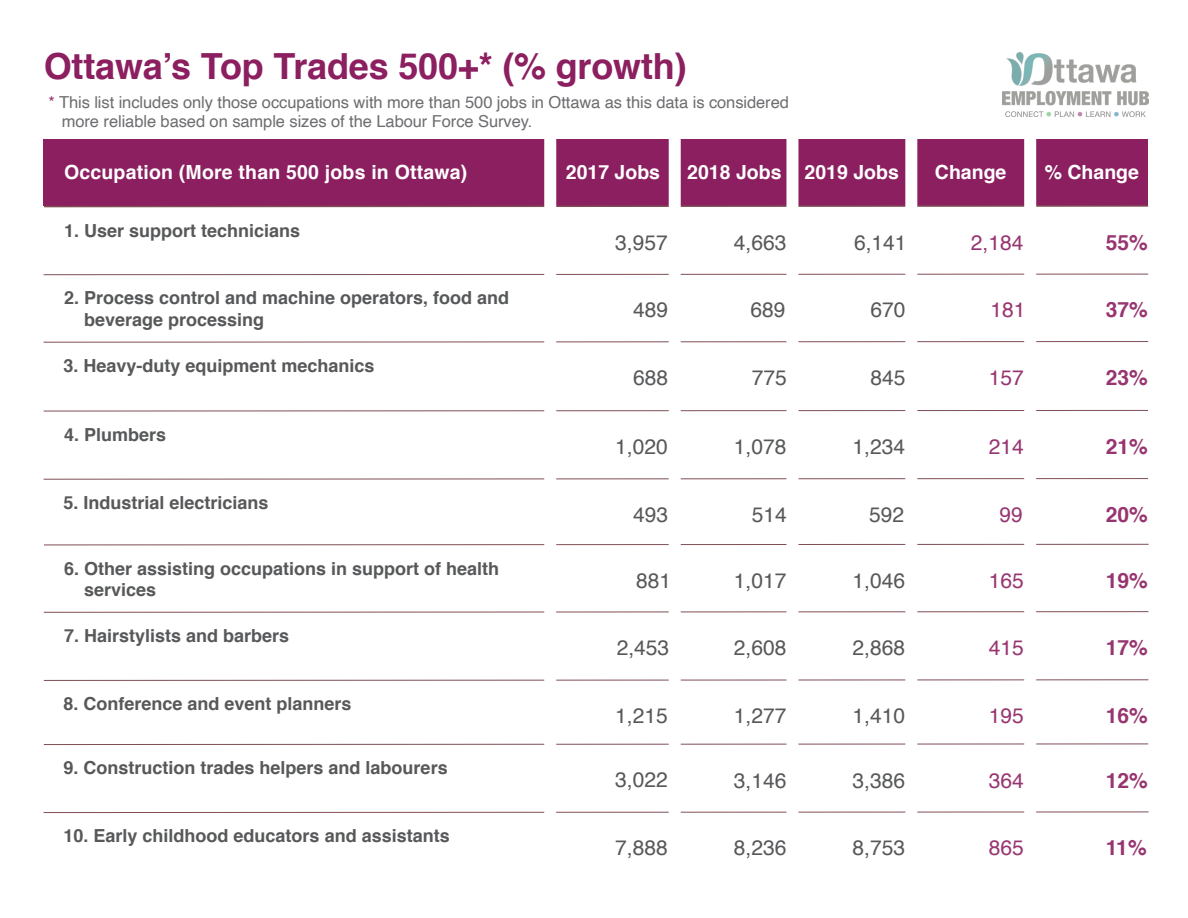
<style>
.page{position:relative;width:1188px;height:918px;background:#fff}
.page>*{position:absolute;margin:0;border:0;box-sizing:border-box;transform-origin:0 0}
.t1{font:700 36px "Helvetica";letter-spacing:-.005em;color:#8b1f60}
.t2{font:21px "Helvetica";color:#57585a}
.t3{font:21px "Helvetica";color:#973570}
.t4{font:700 21px "Helvetica";color:#973570}
.t5{font:700 19.5px "Helvetica";color:#fff}
.t6{font:700 18px "Helvetica";color:#57585a}
.t7{font:16.5px "Helvetica";letter-spacing:-.005em;color:#6c6d70}
.s1{color:#973570}
</style>
<div class="page">
<div style="left:44px;top:139px;width:1104px;height:67px;background:#8b1f60"></div>
<img style="left:1003px;top:52px;width:145px;height:65px">
<svg style="left:43px;top:273px;width:1106px;height:2px"></svg>
<svg style="left:43px;top:410px;width:1105px;height:2px;background:#bea6aa"></svg>
<svg style="left:43px;top:478px;width:1105px;height:2px;background:#bea5a9"></svg>
<svg style="left:43px;top:341px;width:1106px;height:2px;background:#bea5a9"></svg>
<svg style="left:43px;top:611px;width:1106px;height:2px;background:#bea5a9"></svg>
<svg style="left:43px;top:679px;width:1106px;height:2px;background:#bea5a9"></svg>
<svg style="left:44px;top:544px;width:1105px;height:2px"></svg>
<svg style="left:43px;top:811px;width:1106px;height:2px;background:#bea6a9"></svg>
<svg style="left:43px;top:743px;width:1106px;height:2px;background:#bea6a9"></svg>
<svg style="left:43px;top:204px;width:1106px;height:4px"></svg>
<div style="left:669px;top:134px;width:12px;height:782px;background:#fff"></div>
<div style="left:544px;top:134px;width:12px;height:784px;background:#fff"></div>
<div style="left:905px;top:132px;width:12px;height:786px;background:#fff"></div>
<div style="left:786px;top:134px;width:12px;height:782px;background:#fff"></div>
<div style="left:1024px;top:128px;width:12px;height:790px;background:#fff"></div>
<p class="t1" style="left:44px;top:38px;width:644px">Ottawa’s Top Trades 500+* (% growth)</p>
<p class="t7" style="left:49px;top:89px;width:742px"><span class="s1">*</span> This list includes only those occupations with more than 500 jobs in Ottawa as this data is considered</p>
<p class="t7" style="left:62px;top:109px;width:472px">more reliable based on sample sizes of the Labour Force Survey.</p>
<p class="t5" style="left:64px;top:156px;width:405px">Occupation (More than 500 jobs in Ottawa)</p>
<p class="t5" style="left:566px;top:157px;width:96px">2017 Jobs</p>
<p class="t5" style="left:687px;top:156px;width:96px">2018 Jobs</p>
<p class="t5" style="left:805px;top:156px;width:96px">2019 Jobs</p>
<p class="t5" style="left:935px;top:157px;width:73px">Change</p>
<p class="t5" style="left:1045px;top:156px;width:96px">% Change</p>
<p class="t6" style="left:64px;top:216px;width:238px">1. User support technicians</p>
<p class="t6" style="left:64px;top:284px;width:447px">2. Process control and machine operators, food and</p>
<p class="t6" style="left:84px;top:305px;width:182px">beverage processing</p>
<p class="t6" style="left:64px;top:351px;width:313px">3. Heavy-duty equipment mechanics</p>
<p class="t6" style="left:64px;top:420px;width:104px">4. Plumbers</p>
<p class="t6" style="left:64px;top:488px;width:207px">5. Industrial electricians</p>
<p class="t6" style="left:64px;top:554px;width:437px">6. Other assisting occupations in support of health</p>
<p class="t6" style="left:84px;top:576px;width:74px">services</p>
<p class="t6" style="left:64px;top:621px;width:227px">7. Hairstylists and barbers</p>
<p class="t6" style="left:64px;top:689px;width:290px">8. Conference and event planners</p>
<p class="t6" style="left:64px;top:753px;width:386px">9. Construction trades helpers and labourers</p>
<p class="t6" style="left:64px;top:822px;width:388px">10. Early childhood educators and assistants</p>
<p class="t2" style="left:615px;top:226px;width:54px">3,957</p>
<p class="t2" style="left:734px;top:226px;width:54px">4,663</p>
<p class="t2" style="left:854px;top:226px;width:54px">6,141</p>
<p class="t3" style="left:971px;top:226px;width:54px">2,184</p>
<p class="t4" style="left:1106px;top:226px;width:44px">55%</p>
<p class="t2" style="left:633px;top:294px;width:37px">489</p>
<p class="t2" style="left:750px;top:294px;width:37px">689</p>
<p class="t2" style="left:871px;top:294px;width:37px">670</p>
<p class="t3" style="left:990px;top:294px;width:37px">181</p>
<p class="t4" style="left:1106px;top:293px;width:44px">37%</p>
<p class="t2" style="left:633px;top:361px;width:37px">688</p>
<p class="t2" style="left:752px;top:361px;width:37px">775</p>
<p class="t2" style="left:871px;top:361px;width:37px">845</p>
<p class="t3" style="left:989px;top:361px;width:37px">157</p>
<p class="t4" style="left:1106px;top:360px;width:44px">23%</p>
<p class="t2" style="left:615px;top:430px;width:54px">1,020</p>
<p class="t2" style="left:734px;top:430px;width:54px">1,078</p>
<p class="t2" style="left:853px;top:430px;width:54px">1,234</p>
<p class="t3" style="left:989px;top:430px;width:37px">214</p>
<p class="t4" style="left:1106px;top:430px;width:44px">21%</p>
<p class="t2" style="left:633px;top:498px;width:37px">493</p>
<p class="t2" style="left:752px;top:498px;width:37px">514</p>
<p class="t2" style="left:869px;top:498px;width:37px">592</p>
<p class="t3" style="left:999px;top:498px;width:25px">99</p>
<p class="t4" style="left:1106px;top:498px;width:44px">20%</p>
<p class="t2" style="left:636px;top:564px;width:37px">881</p>
<p class="t2" style="left:734px;top:564px;width:54px">1,017</p>
<p class="t2" style="left:853px;top:564px;width:54px">1,046</p>
<p class="t3" style="left:989px;top:564px;width:37px">165</p>
<p class="t4" style="left:1106px;top:563px;width:44px">19%</p>
<p class="t2" style="left:617px;top:631px;width:54px">2,453</p>
<p class="t2" style="left:734px;top:632px;width:54px">2,608</p>
<p class="t2" style="left:853px;top:632px;width:54px">2,868</p>
<p class="t3" style="left:989px;top:632px;width:37px">415</p>
<p class="t4" style="left:1106px;top:631px;width:44px">17%</p>
<p class="t2" style="left:615px;top:699px;width:54px">1,215</p>
<p class="t2" style="left:734px;top:699px;width:54px">1,277</p>
<p class="t2" style="left:853px;top:699px;width:54px">1,410</p>
<p class="t3" style="left:989px;top:699px;width:37px">195</p>
<p class="t4" style="left:1106px;top:699px;width:44px">16%</p>
<p class="t2" style="left:615px;top:764px;width:54px">3,022</p>
<p class="t2" style="left:734px;top:764px;width:54px">3,146</p>
<p class="t2" style="left:853px;top:764px;width:54px">3,386</p>
<p class="t3" style="left:989px;top:764px;width:37px">364</p>
<p class="t4" style="left:1106px;top:763px;width:44px">12%</p>
<p class="t2" style="left:615px;top:832px;width:54px">7,888</p>
<p class="t2" style="left:734px;top:832px;width:54px">8,236</p>
<p class="t2" style="left:853px;top:832px;width:54px">8,753</p>
<p class="t3" style="left:989px;top:832px;width:37px">865</p>
<p class="t4" style="left:1106px;top:831px;width:42px">11%</p>
</div>
